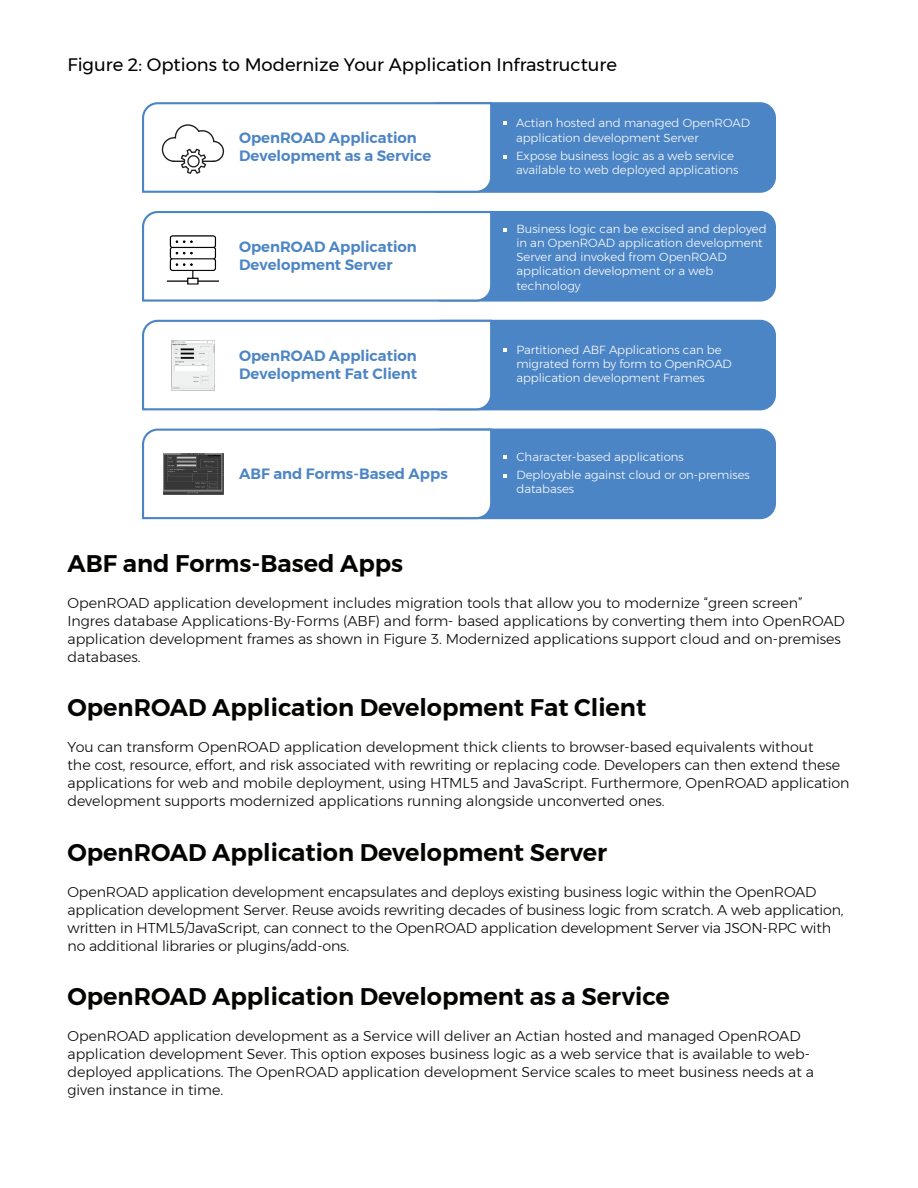
<style>
.page{position:relative;width:918px;height:1188px;background:#fff}
.page>*{position:absolute;margin:0;border:0;box-sizing:border-box;transform-origin:0 0}
.t1{font:600 24px "Montserrat";color:#040503}
.t2{font:18px "Montserrat";color:#000}
.t3{font:600 14.85px/17.9px "Montserrat";color:#4c85c5}
.Body-Light{font:300 14.25px/18px "Montserrat";color:#040503}
.t4{font:300 11.7px/14.1px "Montserrat";color:#fff}
</style>
<div class="page">
<div style="left:424px;top:103px;width:351px;height:89px;background:#4c85c5;border-radius:15px"></div>
<div style="left:423px;top:102px;width:353px;height:91px;border:2px solid #4c85c5;border-radius:15px"></div>
<div style="left:427px;top:321px;width:348px;height:88px;background:#4c85c5;border-radius:15px"></div>
<div style="left:426px;top:320px;width:350px;height:90px;border:2px solid #4c85c5;border-radius:15px"></div>
<div style="left:427px;top:212px;width:348px;height:89px;background:#4c85c5;border-radius:15px"></div>
<div style="left:426px;top:211px;width:350px;height:91px;border:2px solid #4c85c5;border-radius:15px"></div>
<div style="left:427px;top:430px;width:348px;height:88px;background:#4c85c5;border-radius:15px"></div>
<div style="left:426px;top:429px;width:350px;height:90px;border:2px solid #4c85c5;border-radius:15px"></div>
<svg style="left:142px;top:319px;width:351px;height:92px"></svg>
<svg style="left:142px;top:210px;width:351px;height:92px"></svg>
<svg style="left:142px;top:428px;width:351px;height:91px"></svg>
<img style="left:159px;top:225px;width:68px;height:69px">
<img style="left:163px;top:454px;width:60px;height:40px">
<img style="left:171px;top:341px;width:44px;height:50px">
<svg style="left:142px;top:102px;width:351px;height:91px"></svg>
<svg style="left:503px;top:121px;width:4px;height:4px"></svg>
<svg style="left:503px;top:155px;width:4px;height:4px"></svg>
<svg style="left:503px;top:348px;width:4px;height:4px"></svg>
<svg style="left:503px;top:455px;width:4px;height:4px"></svg>
<svg style="left:503px;top:474px;width:4px;height:4px"></svg>
<svg style="left:503px;top:228px;width:4px;height:4px"></svg>
<h2 class="t2" style="left:68px;top:51px;width:551px">Figure 2: Options to Modernize Your Application Infrastructure</h2>
<p class="t3" style="left:239px;top:129px;width:194px">OpenROAD Application<br>Development as a Service</p>
<p class="t3" style="left:239px;top:238px;width:179px">OpenROAD Application<br>Development Server</p>
<p class="t3" style="left:239px;top:347px;width:179px">OpenROAD Application<br>Development Fat Client</p>
<p class="t3" style="left:239px;top:465px;width:210px">ABF and Forms-Based Apps</p>
<p class="t4" style="left:516px;top:116px;width:236px">Actian hosted and managed OpenROAD application development Server</p>
<p class="t4" style="left:516px;top:148px;width:224px">Expose business logic as a web service available to web deployed applications</p>
<p class="t4" style="left:516px;top:222px;width:252px">Business logic can be excised and deployed in an OpenROAD application development<br>Server and invoked from OpenROAD application development or a web technology</p>
<p class="t4" style="left:516px;top:342px;width:217px">Partitioned ABF Applications can be migrated form by form to OpenROAD application development Frames</p>
<p class="t4" style="left:516px;top:448px;width:235px;line-height:18.3px">Character-based applications<br>Deployable against cloud or on-premises</p>
<p class="t4" style="left:516px;top:482px;width:59px">databases</p>
<h1 class="t1" style="left:68px;top:544px;width:337px">ABF and Forms-Based Apps</h1>
<p class="Body-Light" style="left:68px;top:594px;width:779px">OpenROAD application development includes migration tools that allow you to modernize “green screen” Ingres database Applications-By-Forms (ABF) and form- based applications by converting them into OpenROAD application development frames as shown in Figure 3. Modernized applications support cloud and on-premises databases.</p>
<h1 class="t1" style="left:68px;top:689px;width:580px">OpenROAD Application Development Fat Client</h1>
<p class="Body-Light" style="left:68px;top:738px;width:784px">You can transform OpenROAD application development thick clients to browser-based equivalents without<br>the cost, resource, effort, and risk associated with rewriting or replacing code. Developers can then extend these applications for web and mobile deployment, using HTML5 and JavaScript. Furthermore, OpenROAD application development supports modernized applications running alongside unconverted ones.</p>
<h1 class="t1" style="left:68px;top:833px;width:541px">OpenROAD Application Development Server</h1>
<p class="Body-Light" style="left:68px;top:882px;width:778px">OpenROAD application development encapsulates and deploys existing business logic within the OpenROAD application development Server. Reuse avoids rewriting decades of business logic from scratch. A web application, written in HTML5/JavaScript, can connect to the OpenROAD application development Server via JSON-RPC with no additional libraries or plugins/add-ons.</p>
<h1 class="t1" style="left:68px;top:977px;width:604px">OpenROAD Application Development as a Service</h1>
<p class="Body-Light" style="left:68px;top:1027px;width:748px">OpenROAD application development as a Service will deliver an Actian hosted and managed OpenROAD application development Sever. This option exposes business logic as a web service that is available to web&shy;deployed applications. The OpenROAD application development Service scales to meet business needs at a given instance in time.</p>
</div>
